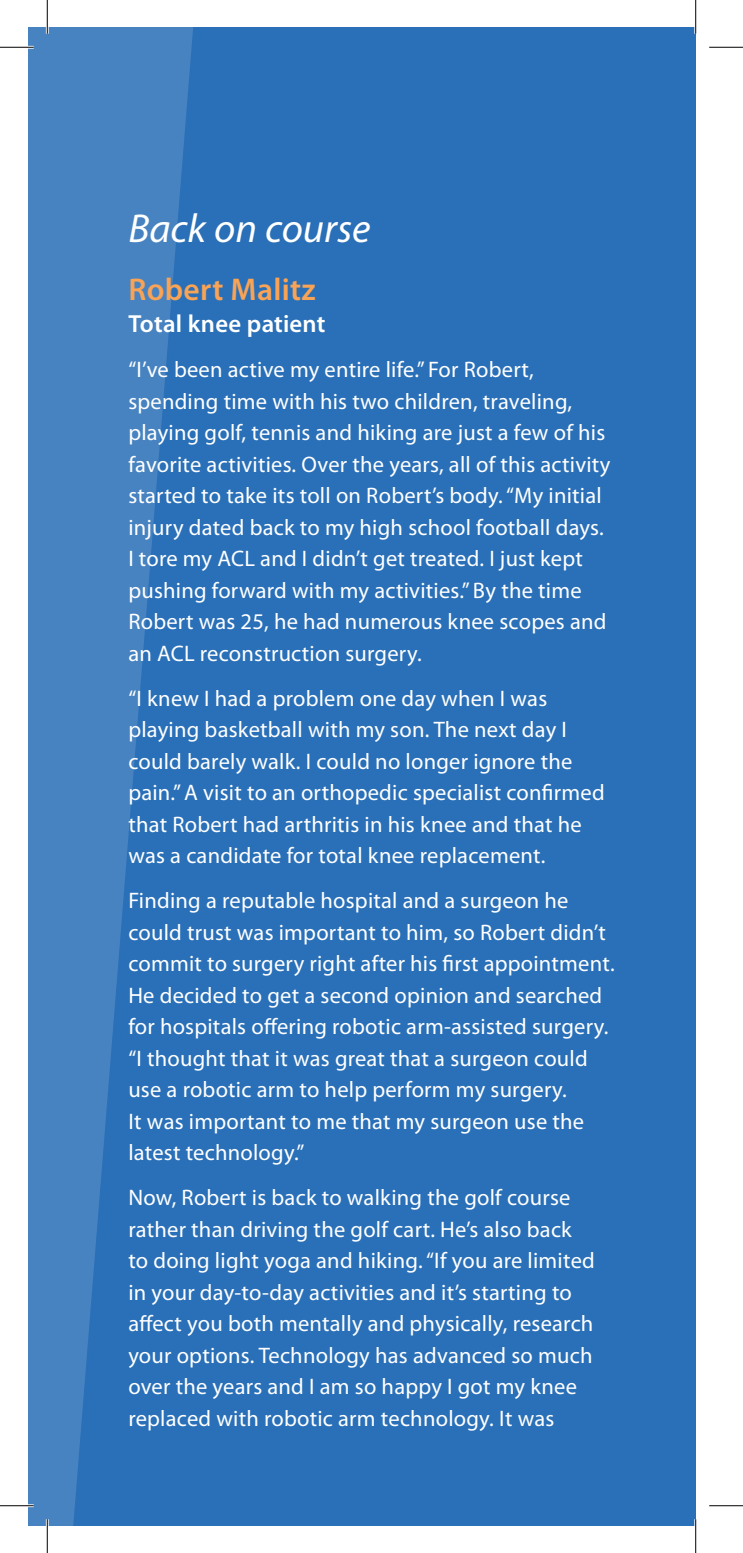
<style>
.page{position:relative;width:743px;height:1553px;background:#fff}
.page>*{position:absolute;margin:0;border:0;box-sizing:border-box;transform-origin:0 0}
.t1{font:italic 40.5px "Myriad Pro";color:#fff}
.t2{font:600 31.5px "Myriad Pro";letter-spacing:.01em;color:#f8a355}
.t3{font:600 24.75px "Myriad Pro";letter-spacing:.01em;color:#fff}
.t4{font:22.5px/31.5px "Myriad Pro";letter-spacing:.01em;color:#fff}
</style>
<div class="page">
<div style="left:28px;top:27px;width:667px;height:1499px;background:#2a70b8"></div>
<svg style="left:28px;top:27px;width:165px;height:1499px;fill:#4783c1"></svg>
<hr style="left:0;top:46px;width:34px;height:3px;background:#fff">
<hr style="left:0;top:1504px;width:34px;height:3px;background:#fff">
<hr style="left:46px;top:0;width:3px;height:34px;background:#fff">
<hr style="left:46px;top:1519px;width:3px;height:33px;background:#fff">
<hr style="left:694px;top:0;width:3px;height:34px;background:#fff">
<hr style="left:694px;top:1519px;width:3px;height:33px;background:#fff">
<hr style="left:0;top:47px;width:34px;height:1px;background:#000">
<hr style="left:709px;top:47px;width:33px;height:1px;background:#000">
<hr style="left:0;top:1505px;width:34px;height:1px;background:#000">
<hr style="left:709px;top:1505px;width:33px;height:1px;background:#000">
<hr style="left:47px;top:0;width:1px;height:34px;background:#000">
<hr style="left:47px;top:1519px;width:1px;height:33px;background:#000">
<hr style="left:695px;top:0;width:1px;height:34px;background:#000">
<hr style="left:695px;top:1519px;width:1px;height:33px;background:#000">
<h1 class="t1" style="left:128px;top:203px;width:244px">Back on course</h1>
<h2 class="t2" style="left:128px;top:270px;width:189px">Robert Malitz</h2>
<p class="t3" style="left:128px;top:308px;width:199px">Total knee patient</p>
<p class="t4" style="left:128px;top:353px;width:483px">“I’ve been active my entire life.” For Robert, spending time with his two children, traveling, playing golf, tennis and hiking are just a few of his favorite activities. Over the years, all of this activity started to take its toll on Robert’s body. “My initial injury dated back to my high school football days.<br>I tore my ACL and I didn’t get treated. I just kept pushing forward with my activities.” By the time Robert was 25, he had numerous knee scopes and an ACL reconstruction surgery.</p>
<p class="t4" style="left:128px;top:682px;width:478px">“I knew I had a problem one day when I was playing basketball with my son. The next day I could barely walk. I could no longer ignore the pain.” A visit to an orthopedic specialist confirmed that Robert had arthritis in his knee and that he was a candidate for total knee replacement.</p>
<p class="t4" style="left:128px;top:884px;width:488px">Finding a reputable hospital and a surgeon he could trust was important to him, so Robert didn’t commit to surgery right after his first appointment.<br>He decided to get a second opinion and searched for hospitals offering robotic arm-assisted surgery. “I thought that it was great that a surgeon could use a robotic arm to help perform my surgery.<br>It was important to me that my surgeon use the latest technology.”</p>
<p class="t4" style="left:128px;top:1181px;width:468px">Now, Robert is back to walking the golf course rather than driving the golf cart. He’s also back to doing light yoga and hiking. “If you are limited in your day-to-day activities and it’s starting to affect you both mentally and physically, research your options. Technology has advanced so much over the years and I am so happy I got my knee replaced with robotic arm technology. It was</p>
</div>
